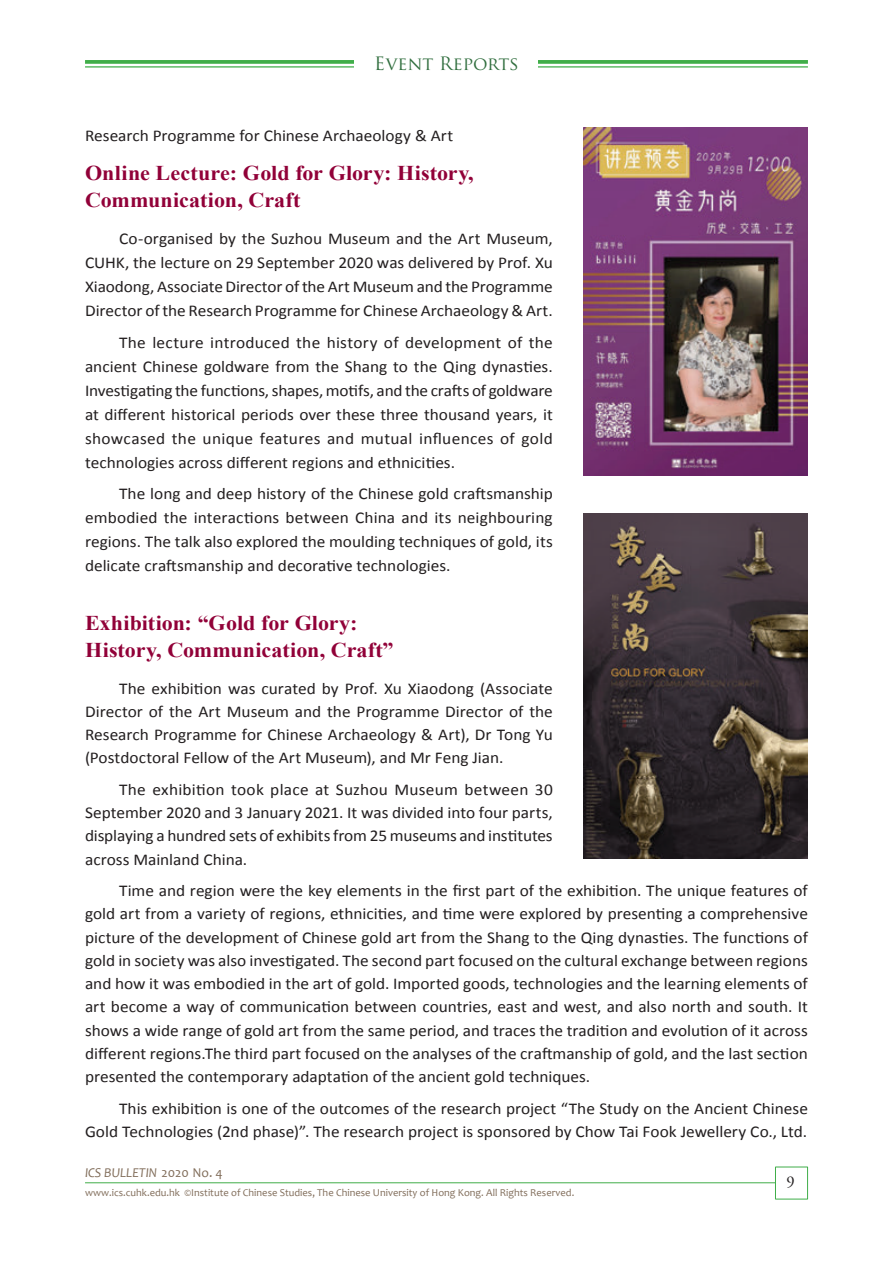
<style>
.page{position:relative;width:893px;height:1263px;background:#fff}
.page>*{position:absolute;margin:0;border:0;box-sizing:border-box;transform-origin:0 0}
.c_BODY_chi{font:700 21px/27px "Times New Roman";color:#910138;scale:1.05 1}
.t1{font:18px "Trajan Pro";color:#306e3e}
.c_BODY_chi-2{font:16.5px/23.2px "Calibri";color:#231f20;text-align:justify;scale:1.05 1}
.t2{font:16.5px "Adobe Garamond Pro";color:#231f20}
.t3{font:italic 13.5px "Candara";color:#816d5a}
.t4{font:10.5px "Candara";color:#816d5a}
.s1{font-style:normal}
</style>
<div class="page">
<div style="left:775px;top:1166px;width:33px;height:33px;background:#fff;border:1px solid #40ae49"></div>
<hr style="left:85px;top:1182px;width:690px;height:1px;background:#40ae49">
<svg style="left:85px;top:60px;width:723px;height:4px;background:#4bb254"></svg>
<hr style="left:85px;top:66px;width:723px;height:2px;background:#40ae49">
<div style="left:355px;top:54px;width:183px;height:30px;background:#fff"></div>
<img style="left:583px;top:128px;width:225px;height:347px">
<img style="left:583px;top:513px;width:225px;height:345px">
<p class="t1" style="left:374px;top:52px;width:146px">Event Reports</p>
<p class="c_BODY_chi-2" style="left:85px;top:124px;width:352px">Research Programme for Chinese Archaeology &amp; Art</p>
<p class="c_BODY_chi" style="left:85px;top:159px;width:372px">Online Lecture: Gold for Glory: History,<br>Communication, Craft</p>
<p class="c_BODY_chi-2" style="left:85px;top:227px;width:447px;line-height:24px;text-indent:34px">Co-organised by the Suzhou Museum and the Art Museum, CUHK, the lecture on 29 September 2020 was delivered by Prof. Xu Xiaodong, Associate Director of the Art Museum and the Programme Director of the Research Programme for Chinese Archaeology &amp; Art.</p>
<p class="c_BODY_chi-2" style="left:85px;top:330px;width:447px;line-height:24px;text-indent:34px">The lecture introduced the history of development of the ancient Chinese goldware from the Shang to the Qing dynasties.<br>Investigating the functions, shapes, motifs, and the crafts of goldware at different historical periods over these three thousand years, it showcased the unique features and mutual influences of gold technologies across different regions and ethnicities.</p>
<p class="c_BODY_chi-2" style="left:85px;top:482px;width:447px;line-height:24px;text-indent:34px">The long and deep history of the Chinese gold craftsmanship embodied the interactions between China and its neighbouring regions. The talk also explored the moulding techniques of gold, its delicate craftsmanship and decorative technologies.</p>
<p class="c_BODY_chi" style="left:85px;top:609px;width:295px">Exhibition: “Gold for Glory:<br>History, Communication, Craft”</p>
<p class="c_BODY_chi-2" style="left:85px;top:676px;width:447px;text-indent:34px">The exhibition was curated by Prof. Xu Xiaodong (Associate Director of the Art Museum and the Programme Director of the Research Programme for Chinese Archaeology &amp; Art), Dr Tong Yu (Postdoctoral Fellow of the Art Museum), and Mr Feng Jian.</p>
<p class="c_BODY_chi-2" style="left:85px;top:778px;width:447px;text-indent:34px">The exhibition took place at Suzhou Museum between 30<br>September 2020 and 3 January 2021. It was divided into four parts, displaying a hundred sets of exhibits from 25 museums and institutes across Mainland China.</p>
<p class="c_BODY_chi-2" style="left:85px;top:879px;width:690px;text-indent:34px">Time and region were the key elements in the first part of the exhibition. The unique features of gold art from a variety of regions, ethnicities, and time were explored by presenting a comprehensive picture of the development of Chinese gold art from the Shang to the Qing dynasties. The functions of gold in society was also investigated. The second part focused on the cultural exchange between regions and how it was embodied in the art of gold. Imported goods, technologies and the learning elements of art become a way of communication between countries, east and west, and also north and south. It shows a wide range of gold art from the same period, and traces the tradition and evolution of it across different regions.The third part focused on the analyses of the craftmanship of gold, and the last section presented the contemporary adaptation of the ancient gold techniques.</p>
<p class="c_BODY_chi-2" style="left:85px;top:1096px;width:690px;text-align:right">This exhibition is one of the outcomes of the research project “The Study on the Ancient Chinese<br>Gold Technologies (2nd phase)”. The research project is sponsored by Chow Tai Fook Jewellery Co., Ltd.</p>
<p class="t3" style="left:85px;top:1164px;width:139px">ICS BULLETIN <span class="s1">2020 No. 4</span></p>
<p class="t4" style="left:85px;top:1186px;width:491px">www.ics.cuhk.edu.hk ©Institute of Chinese Studies, The Chinese University of Hong Kong. All Rights Reserved.</p>
<p class="t2" style="left:787px;top:1172px;width:10px">9</p>
</div>
